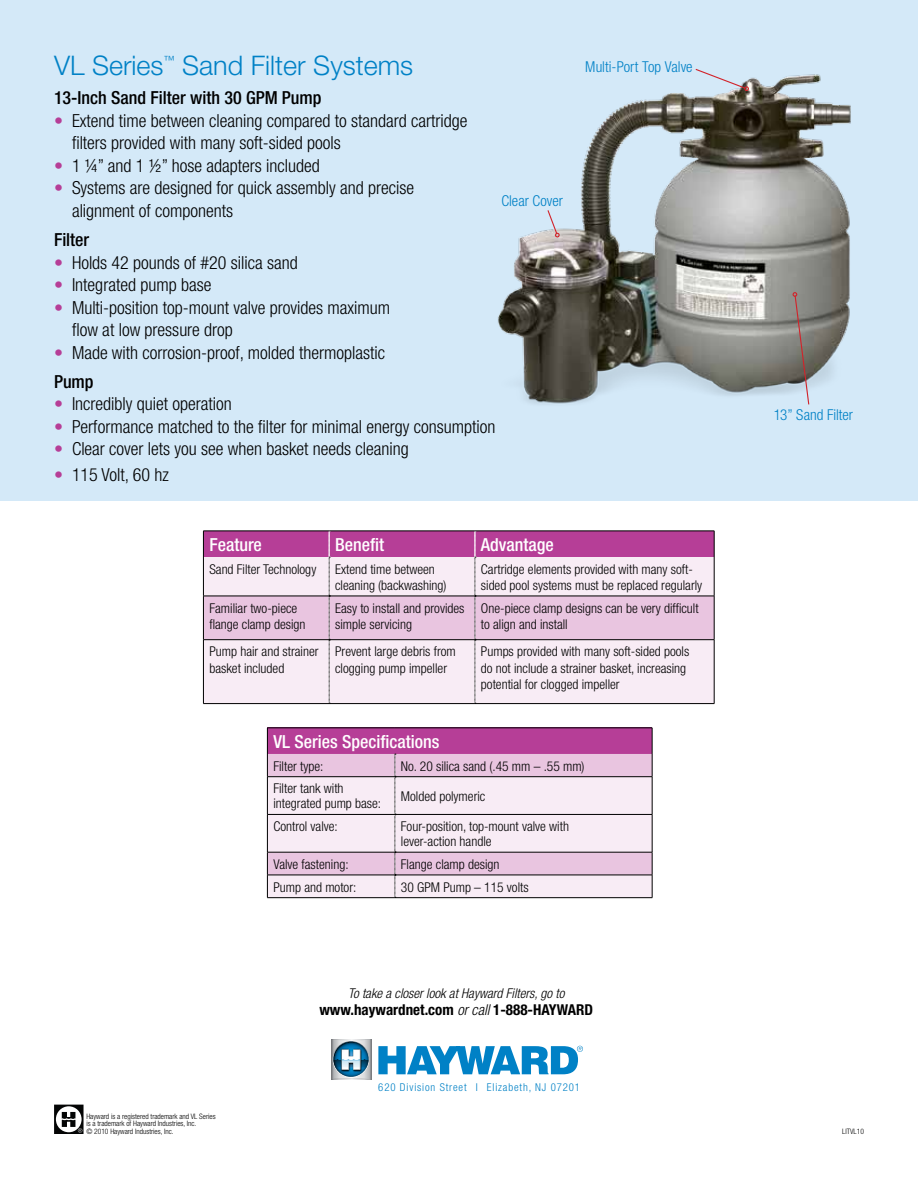
<style>
.page{position:relative;width:918px;height:1188px;background:#fff}
.page>*{position:absolute;margin:0;border:0;box-sizing:border-box;transform-origin:0 0}
.t1{font:300 27px "Helvetica Neue";color:#0081c6}
.t2{font:300 condensed 18px/22.5px "Helvetica Neue";color:#000}
.t3{font:500 condensed 18px "Helvetica Neue";color:#fff}
.t4{font:500 condensed 18px "Helvetica Neue";color:#000}
.t5{font:300 condensed 15px "Helvetica Neue";color:#0081c6}
.t6{font:700 condensed 15px "Helvetica Neue";color:#000}
.t7{font:300 condensed 13.5px/16.2px "Helvetica Neue";color:#000}
.t8{font:italic 300 condensed 13.5px "Helvetica Neue";color:#000}
.t9{font:300 11.4px "Helvetica Neue";color:#0081c6}
.t10{font:300 condensed 10.8px "Helvetica Neue";letter-spacing:.08em;color:#0081c6}
.t11{font:300 condensed 7.5px/7.5px "Helvetica Neue";color:#000}
.s1{color:#b63e97}
.s2{font-weight:500}
.s3{font-weight:300;font-style:italic}
</style>
<div class="page">
<div style="left:0;top:0;width:918px;height:500px;background:#d4e9f8"></div>
<svg style="left:203px;top:531px;width:512px;height:173px;background:#e6c4dd"></svg>
<hr style="left:203px;top:557px;width:1px;height:39px;background:#000">
<hr style="left:714px;top:557px;width:1px;height:39px;background:#000">
<hr style="left:203px;top:596px;width:1px;height:44px;background:#000">
<hr style="left:714px;top:596px;width:1px;height:44px;background:#000">
<hr style="left:203px;top:640px;width:1px;height:63px;background:#000">
<hr style="left:714px;top:640px;width:1px;height:63px;background:#000">
<hr style="left:203px;top:703px;width:126px;height:1px;background:#000">
<hr style="left:329px;top:703px;width:146px;height:1px;background:#000">
<hr style="left:475px;top:703px;width:239px;height:1px;background:#000">
<img style="left:331px;top:1039px;width:50px;height:41px">
<svg style="left:331px;top:1040px;width:40px;height:1px"></svg>
<svg style="left:333px;top:1042px;width:35px;height:35px"></svg>
<svg style="left:331px;top:1050px;width:40px;height:29px"></svg>
<svg style="left:378px;top:1046px;width:205px;height:28px"></svg>
<svg style="left:54px;top:1105px;width:30px;height:29px"></svg>
<div style="left:267px;top:728px;width:385px;height:26px;background:#b63e97"></div>
<div style="left:268px;top:754px;width:384px;height:22px;background:#e9c5e0"></div>
<svg style="left:268px;top:777px;width:384px;height:120px;background:#f2e2ee"></svg>
<svg style="left:395px;top:754px;width:1px;height:143px"></svg>
<hr style="left:267px;top:776px;width:128px;height:1px;background:#000">
<hr style="left:395px;top:776px;width:257px;height:1px;background:#000">
<hr style="left:267px;top:814px;width:128px;height:1px;background:#000">
<hr style="left:395px;top:814px;width:257px;height:1px;background:#000">
<hr style="left:267px;top:852px;width:128px;height:1px;background:#000">
<hr style="left:395px;top:852px;width:257px;height:1px;background:#000">
<hr style="left:267px;top:875px;width:128px;height:1px;background:#000">
<hr style="left:395px;top:875px;width:257px;height:1px;background:#000">
<hr style="left:267px;top:728px;width:128px;height:1px;background:#000">
<hr style="left:395px;top:728px;width:257px;height:1px;background:#000">
<svg style="left:267px;top:728px;width:1px;height:49px"></svg>
<svg style="left:652px;top:728px;width:1px;height:49px"></svg>
<hr style="left:267px;top:777px;width:1px;height:37px;background:#000">
<hr style="left:652px;top:777px;width:1px;height:37px;background:#000">
<hr style="left:267px;top:815px;width:1px;height:37px;background:#000">
<hr style="left:652px;top:815px;width:1px;height:37px;background:#000">
<svg style="left:267px;top:852px;width:1px;height:45px"></svg>
<svg style="left:652px;top:852px;width:1px;height:45px"></svg>
<hr style="left:267px;top:897px;width:128px;height:1px;background:#000">
<hr style="left:395px;top:897px;width:257px;height:1px;background:#000">
<img style="left:498px;top:74px;width:353px;height:330px">
<svg style="left:694px;top:69px;width:55px;height:22px"></svg>
<svg style="left:547px;top:209px;width:13px;height:29px"></svg>
<svg style="left:792px;top:292px;width:18px;height:113px;background:#8f8886"></svg>
<h1 class="t1" style="left:54px;top:49px;width:111px">VL Series</h1>
<p class="t9" style="left:164px;top:53px;width:13px">™</p>
<h1 class="t1" style="left:182px;top:49px;width:233px">Sand Filter Systems</h1>
<h2 class="t4" style="left:54px;top:87px;width:269px">13-Inch Sand Filter with 30 GPM Pump</h2>
<h2 class="t2" style="left:72px;top:109px;width:397px;text-indent:-18px"><span class="s1">•</span> Extend time between cleaning compared to standard cartridge filters provided with many soft-sided pools</h2>
<h2 class="t2" style="left:54px;top:154px;width:267px"><span class="s1">•</span> 1 ¼” and 1 ½” hose adapters included</h2>
<h2 class="t2" style="left:72px;top:177px;width:344px;text-indent:-18px"><span class="s1">•</span> Systems are designed for quick assembly and precise alignment of components</h2>
<h2 class="t4" style="left:54px;top:229px;width:37px">Filter</h2>
<h2 class="t2" style="left:54px;top:251px;width:245px"><span class="s1">•</span> Holds 42 pounds of #20 silica sand</h2>
<h2 class="t2" style="left:54px;top:273px;width:159px"><span class="s1">•</span> Integrated pump base</h2>
<h2 class="t2" style="left:72px;top:296px;width:320px;text-indent:-18px"><span class="s1">•</span> Multi-position top-mount valve provides maximum flow at low pressure drop</h2>
<h2 class="t2" style="left:54px;top:338px;width:333px;line-height:29.2px"><span class="s1">•</span> Made with corrosion-proof, molded thermoplastic<br><span class="s2">Pump</span></h2>
<h2 class="t2" style="left:54px;top:393px;width:179px"><span class="s1">•</span> Incredibly quiet operation</h2>
<h2 class="t2" style="left:54px;top:415px;width:443px"><span class="s1">•</span> Performance matched to the filter for minimal energy consumption</h2>
<h2 class="t2" style="left:54px;top:438px;width:356px"><span class="s1">•</span> Clear cover lets you see when basket needs cleaning</h2>
<h2 class="t2" style="left:54px;top:463px;width:116px"><span class="s1">•</span> 115 Volt, 60 hz</h2>
<p class="t5" style="left:501px;top:193px;width:63px">Clear Cover</p>
<p class="t5" style="left:585px;top:58px;width:109px">Multi-Port Top Valve</p>
<h2 class="t3" style="left:209px;top:534px;width:54px">Feature</h2>
<h2 class="t3" style="left:335px;top:534px;width:50px">Benefit</h2>
<h2 class="t3" style="left:481px;top:534px;width:74px">Advantage</h2>
<p class="t7" style="left:209px;top:561px;width:108px">Sand Filter Technology</p>
<p class="t7" style="left:335px;top:561px;width:113px">Extend time between cleaning (backwashing)</p>
<p class="t7" style="left:481px;top:561px;width:223px">Cartridge elements provided with many soft&shy;sided pool systems must be replaced regularly</p>
<p class="t7" style="left:209px;top:600px;width:98px">Familiar two-piece flange clamp design</p>
<p class="t7" style="left:335px;top:600px;width:131px">Easy to install and provides simple servicing</p>
<p class="t7" style="left:481px;top:600px;width:219px">One-piece clamp designs can be very difficult to align and install</p>
<p class="t7" style="left:209px;top:643px;width:111px">Pump hair and strainer basket included</p>
<p class="t7" style="left:335px;top:643px;width:122px">Prevent large debris from clogging pump impeller</p>
<p class="t7" style="left:481px;top:643px;width:210px">Pumps provided with many soft-sided pools do not include a strainer basket, increasing potential for clogged impeller</p>
<h2 class="t3" style="left:273px;top:731px;width:167px">VL Series Specifications</h2>
<p class="t7" style="left:273px;top:758px;width:51px">Filter type:</p>
<p class="t7" style="left:401px;top:758px;width:185px">No. 20 silica sand (.45 mm – .55 mm)</p>
<p class="t7" style="left:273px;top:781px;width:109px;line-height:15px">Filter tank with integrated pump base:</p>
<p class="t7" style="left:401px;top:788px;width:86px">Molded polymeric</p>
<p class="t7" style="left:273px;top:818px;width:66px">Control valve:</p>
<p class="t7" style="left:401px;top:819px;width:170px;line-height:15px">Four-position, top-mount valve with lever-action handle</p>
<p class="t7" style="left:273px;top:856px;width:77px">Valve fastening:</p>
<p class="t7" style="left:401px;top:856px;width:100px">Flange clamp design</p>
<p class="t7" style="left:273px;top:879px;width:84px">Pump and motor:</p>
<p class="t7" style="left:401px;top:879px;width:129px">30 GPM Pump – 115 volts</p>
<p class="t8" style="left:348px;top:986px;width:218px">To take a closer look at Hayward Filters, go to</p>
<p class="t6" style="left:319px;top:1000px;width:275px">www.haywardnet.com <span class="s3">or call</span> 1-888-HAYWARD</p>
<p class="t11" style="left:86px;top:1112px;width:131px">Hayward is a registered trademark and VL Series is a trademark of Hayward Industries, Inc.<br>© 2010 Hayward Industries, Inc.</p>
<p class="t10" style="left:378px;top:1081px;width:203px">620 Division Street I Elizabeth, NJ 07201</p>
<p class="t5" style="left:774px;top:406px;width:81px">13” Sand Filter</p>
<p class="t11" style="left:842px;top:1128px;width:23px">LITVL10</p>
</div>
